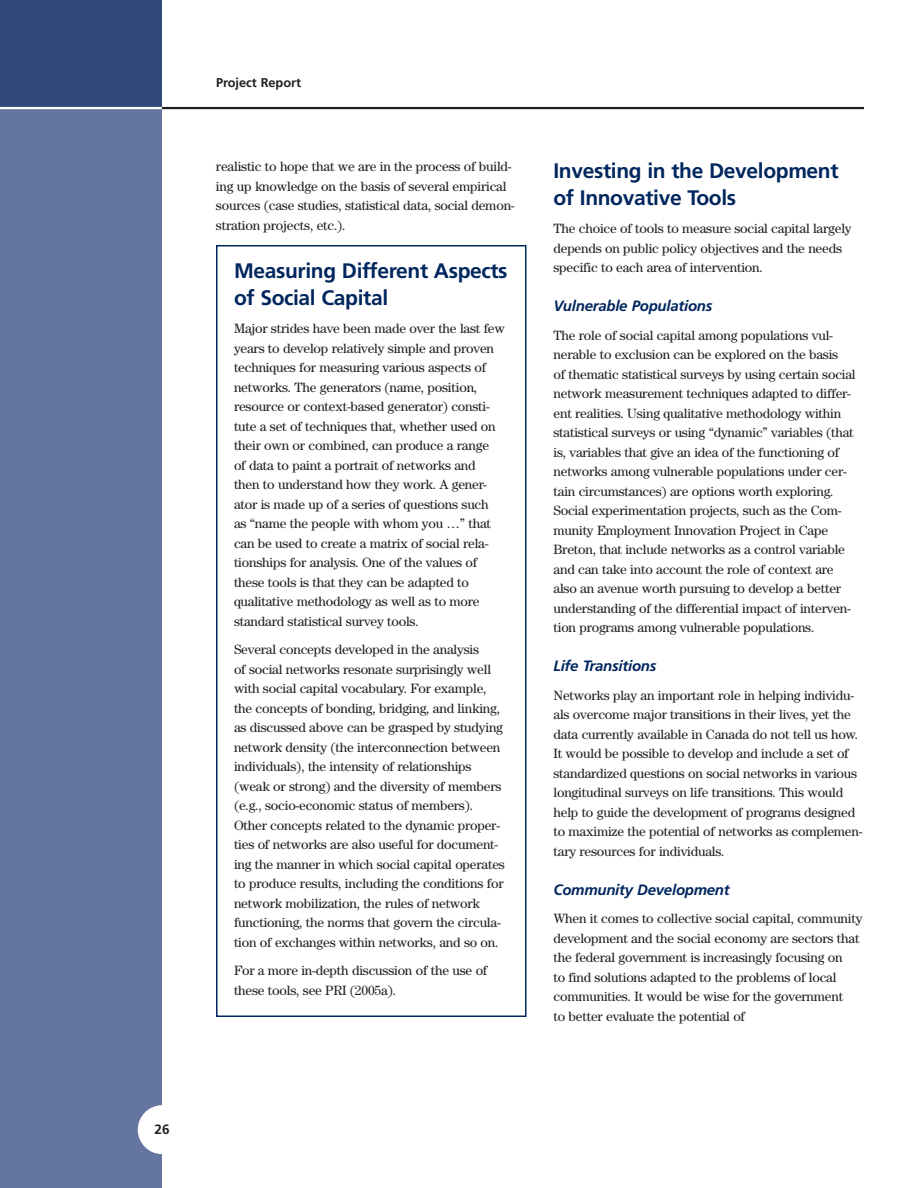
<style>
.page{position:relative;width:918px;height:1188px;background:#fff}
.page>*{position:absolute;margin:0;border:0;box-sizing:border-box;transform-origin:0 0}
.t1{font:700 21px/27px "Frutiger";letter-spacing:-.015em;color:#00265e}
.t2{font:italic 700 15px "Frutiger";letter-spacing:-.015em;color:#00265e}
.t3{font:13.5px/19.5px "Century";letter-spacing:-.015em;color:#231f1f}
.t4{font:700 13.5px "Frutiger";color:#231f1f}
.t5{font:700 12.75px "Frutiger";color:#231f1f}
</style>
<div class="page">
<div style="left:0;top:0;width:162px;height:108px;background:#2f497a"></div>
<div style="left:0;top:108px;width:162px;height:1080px;background:#64759f"></div>
<div style="left:138px;top:1105px;width:49px;height:49px;background:#fff;border-radius:50%"></div>
<hr style="left:162px;top:107px;width:702px;height:2px;background:#231f1f">
<hr style="left:0;top:107px;width:162px;height:2px;background:#fff">
<div style="left:216px;top:245px;width:310px;height:772px;border:2px solid #00265e"></div>
<p class="t4" style="left:155px;top:1123px;width:17px">26</p>
<p class="t5" style="left:216px;top:78px;width:87px">Project Report</p>
<p class="t3" style="left:216px;top:158px;width:300px">realistic to hope that we are in the process of build&shy;ing up knowledge on the basis of several empirical sources (case studies, statistical data, social demon&shy;stration projects, etc.).</p>
<h1 class="t1" style="left:234px;top:259px;width:275px">Measuring Different Aspects of Social Capital</h1>
<p class="t3" style="left:234px;top:320px;width:273px">Major strides have been made over the last few years to develop relatively simple and proven techniques for measuring various aspects of networks. The generators (name, position, resource or context-based generator) consti&shy;tute a set of techniques that, whether used on their own or combined, can produce a range<br>of data to paint a portrait of networks and<br>then to understand how they work. A gener&shy;ator is made up of a series of questions such<br>as “name the people with whom you …” that can be used to create a matrix of social rela&shy;tionships for analysis. One of the values of these tools is that they can be adapted to qualitative methodology as well as to more standard statistical survey tools.</p>
<p class="t3" style="left:234px;top:641px;width:272px">Several concepts developed in the analysis<br>of social networks resonate surprisingly well with social capital vocabulary. For example, the concepts of bonding, bridging, and linking, as discussed above can be grasped by studying network density (the interconnection between individuals), the intensity of relationships (weak or strong) and the diversity of members (e.g., socio-economic status of members).<br>Other concepts related to the dynamic proper&shy;ties of networks are also useful for document&shy;ing the manner in which social capital operates to produce results, including the conditions for network mobilization, the rules of network functioning, the norms that govern the circula&shy;tion of exchanges within networks, and so on.</p>
<p class="t3" style="left:234px;top:962px;width:255px">For a more in-depth discussion of the use of these tools, see PRI (2005a).</p>
<h1 class="t1" style="left:554px;top:159px;width:287px">Investing in the Development of Innovative Tools</h1>
<p class="t3" style="left:554px;top:220px;width:300px">The choice of tools to measure social capital largely depends on public policy objectives and the needs specific to each area of intervention.</p>
<p class="t2" style="left:554px;top:300px;width:161px">Vulnerable Populations</p>
<p class="t3" style="left:554px;top:327px;width:304px">The role of social capital among populations vul&shy;nerable to exclusion can be explored on the basis<br>of thematic statistical surveys by using certain social network measurement techniques adapted to differ&shy;ent realities. Using qualitative methodology within statistical surveys or using “dynamic” variables (that is, variables that give an idea of the functioning of networks among vulnerable populations under cer&shy;tain circumstances) are options worth exploring.<br>Social experimentation projects, such as the Com&shy;munity Employment Innovation Project in Cape Breton, that include networks as a control variable and can take into account the role of context are also an avenue worth pursuing to develop a better understanding of the differential impact of interven&shy;tion programs among vulnerable populations.</p>
<p class="t2" style="left:554px;top:660px;width:105px">Life Transitions</p>
<p class="t3" style="left:554px;top:687px;width:311px">Networks play an important role in helping individu&shy;als overcome major transitions in their lives, yet the data currently available in Canada do not tell us how.<br>It would be possible to develop and include a set of standardized questions on social networks in various longitudinal surveys on life transitions. This would help to guide the development of programs designed to maximize the potential of networks as complemen&shy;tary resources for individuals.</p>
<p class="t2" style="left:554px;top:884px;width:178px">Community Development</p>
<p class="t3" style="left:554px;top:910px;width:311px">When it comes to collective social capital, community development and the social economy are sectors that the federal government is increasingly focusing on<br>to find solutions adapted to the problems of local communities. It would be wise for the government<br>to better evaluate the potential of</p>
</div>
